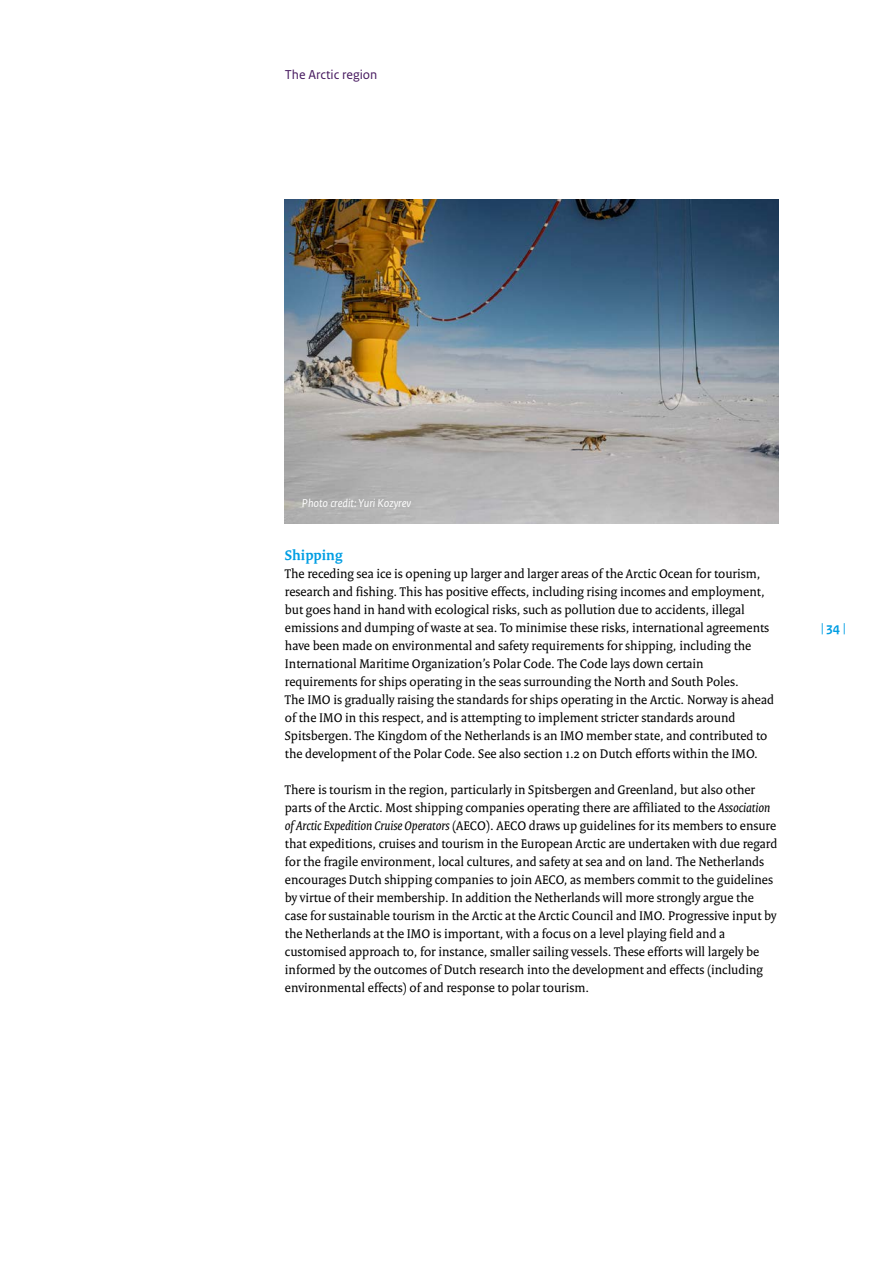
<style>
.page{position:relative;width:893px;height:1263px;background:#fff}
.page>*{position:absolute;margin:0;border:0;box-sizing:border-box;transform-origin:0 0}
.t1{font:700 15px "Rijksoverheid Serif";color:#009ee3}
.t2{font:13.5px/18px "Rijksoverheid Serif";color:#000}
.t3{font:13.5px "Rijksoverheid Sans Text";color:#44165d}
.t4{font:13.5px "Rijksoverheid Sans Text";color:#009ee3}
.t5{font:italic 12px "Rijksoverheid Sans Text";color:#fff}
.s1{font-style:italic}
.s2{font-weight:700}
</style>
<div class="page">
<img style="left:285px;top:200px;width:493px;height:324px">
<p class="t3" style="left:285px;top:67px;width:94px">The Arctic region</p>
<p class="t5" style="left:302px;top:496px;width:111px">Photo credit: Yuri Kozyrev</p>
<p class="t1" style="left:285px;top:546px;width:59px">Shipping</p>
<p class="t2" style="left:285px;top:564px;width:491px">The receding sea ice is opening up larger and larger areas of the Arctic Ocean for tourism, research and fishing. This has positive effects, including rising incomes and employment, but goes hand in hand with ecological risks, such as pollution due to accidents, illegal emissions and dumping of waste at sea. To minimise these risks, international agreements have been made on environmental and safety requirements for shipping, including the International Maritime Organization’s Polar Code. The Code lays down certain requirements for ships operating in the seas surrounding the North and South Poles.<br>The IMO is gradually raising the standards for ships operating in the Arctic. Norway is ahead of the IMO in this respect, and is attempting to implement stricter standards around Spitsbergen. The Kingdom of the Netherlands is an IMO member state, and contributed to the development of the Polar Code. See also section 1.2 on Dutch efforts within the IMO.</p>
<p class="t2" style="left:285px;top:780px;width:494px">There is tourism in the region, particularly in Spitsbergen and Greenland, but also other parts of the Arctic. Most shipping companies operating there are affiliated to the <span class="s1">Association of Arctic Expedition Cruise Operators</span> (AECO). AECO draws up guidelines for its members to ensure that expeditions, cruises and tourism in the European Arctic are undertaken with due regard for the fragile environment, local cultures, and safety at sea and on land. The Netherlands encourages Dutch shipping companies to join AECO, as members commit to the guidelines by virtue of their membership. In addition the Netherlands will more strongly argue the case for sustainable tourism in the Arctic at the Arctic Council and IMO. Progressive input by the Netherlands at the IMO is important, with a focus on a level playing field and a customised approach to, for instance, smaller sailing vessels. These efforts will largely be informed by the outcomes of Dutch research into the development and effects (including environmental effects) of and response to polar tourism.</p>
<p class="t4" style="left:821px;top:620px;width:27px">| <span class="s2">34</span> |</p>
</div>
